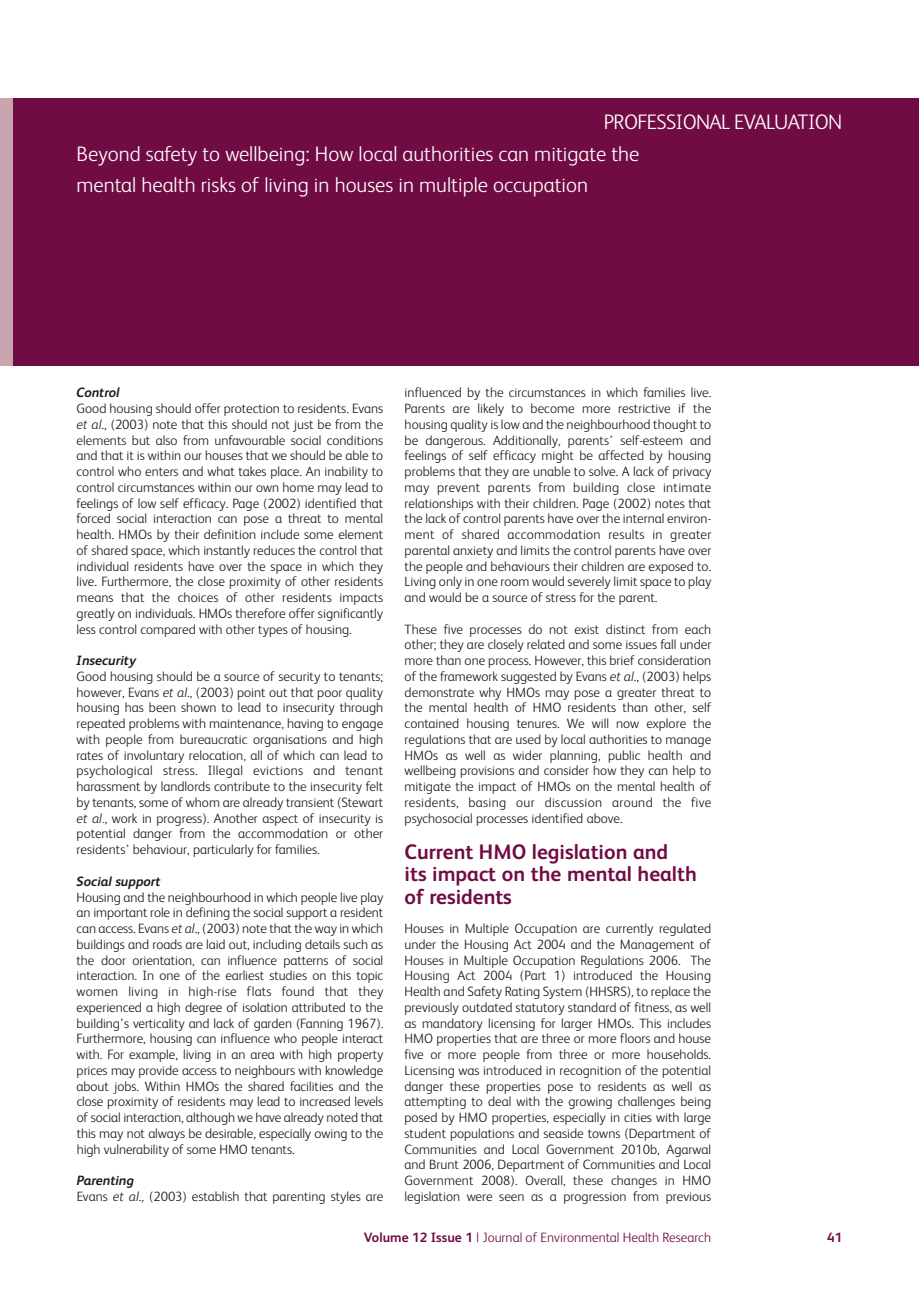
<style>
.page{position:relative;width:919px;height:1289px;background:#fff}
.page>*{position:absolute;margin:0;border:0;box-sizing:border-box;transform-origin:0 0}
.t1{font:300 21px/31.5px "FS Albert";color:#fff}
.t2{font:700 21px/22.5px "FS Albert";color:#710b43}
.t3{font:300 13.5px/15.8px "FS Albert";color:#1c1b1e;text-align:justify}
.t4{font:300 13.5px "FS Albert";color:#710b43}
.t5{font:italic 700 13.5px "FS Albert";color:#1c1b1e}
.t6{font:700 13.5px "FS Albert";color:#710b43}
.s1{font-style:italic}
.s2{font-weight:700}
.s3{font-weight:700;font-style:italic}
</style>
<div class="page">
<div style="left:13px;top:98px;width:905px;height:268px;background:#710b43"></div>
<div style="left:0;top:98px;width:13px;height:268px;background:#c6a5af"></div>
<h1 class="t1" style="left:77px;top:109px;width:767px;text-indent:527px">PROFESSIONAL EVALUATION<br>Beyond safety to wellbeing: How local authorities can mitigate the<br>mental health risks of living in houses in multiple occupation</h1>
<p class="t3" style="left:404px;top:386px;width:308px">influenced by the circumstances in which families live.<br>Parents are likely to become more restrictive if the housing quality is low and the neighbourhood thought to be dangerous. Additionally, parents’ self-esteem and feelings of self efficacy might be affected by housing problems that they are unable to solve. A lack of privacy may prevent parents from building close intimate relationships with their children. Page (2002) notes that the lack of control parents have over the internal environ&shy;ment of shared accommodation results in greater parental anxiety and limits the control parents have over the people and behaviours their children are exposed to.<br>Living only in one room would severely limit space to play and would be a source of stress for the parent.</p>
<p class="t3" style="left:404px;top:622px;width:308px">These five processes do not exist distinct from each other; they are closely related and some issues fall under more than one process. However, this brief consideration of the framework suggested by Evans <span class="s1">et al</span>., (2003) helps demonstrate why HMOs may pose a greater threat to the mental health of HMO residents than other, self contained housing tenures. We will now explore the regulations that are used by local authorities to manage HMOs as well as wider planning, public health and wellbeing provisions and consider how they can help to mitigate the impact of HMOs on the mental health of residents, basing our discussion around the five psychosocial processes identified above.</p>
<h1 class="t2" style="left:404px;top:842px;width:294px">Current HMO legislation and<br>its impact on the mental health of residents</h1>
<p class="t3" style="left:404px;top:921px;width:308px">Houses in Multiple Occupation are currently regulated under the Housing Act 2004 and the Management of Houses in Multiple Occupation Regulations 2006. The Housing Act 2004 (Part 1) introduced the Housing Health and Safety Rating System (HHSRS), to replace the previously outdated statutory standard of fitness, as well as mandatory licensing for larger HMOs. This includes HMO properties that are three or more floors and house five or more people from three or more households.<br>Licensing was introduced in recognition of the potential danger these properties pose to residents as well as attempting to deal with the growing challenges being posed by HMO properties, especially in cities with large student populations and seaside towns (Department of Communities and Local Government 2010b, Agarwal and Brunt 2006, Department of Communities and Local Government 2008). Overall, these changes in HMO legislation were seen as a progression from previous</p>
<p class="t4" style="left:364px;top:1232px;width:349px"><span class="s2">Volume 12 Issue 1</span> | Journal of Environmental Health Research</p>
<p class="t6" style="left:827px;top:1232px;width:17px">41</p>
<p class="t5" style="left:77px;top:388px;width:45px">Control</p>
<p class="t3" style="left:77px;top:402px;width:308px">Good housing should offer protection to residents. Evans <span class="s1">et al</span>., (2003) note that this should not just be from the elements but also from unfavourable social conditions and that it is within our houses that we should be able to control who enters and what takes place. An inability to control circumstances within our own home may lead to feelings of low self efficacy. Page (2002) identified that forced social interaction can pose a threat to mental health. HMOs by their definition include some element of shared space, which instantly reduces the control that individual residents have over the space in which they live. Furthermore, the close proximity of other residents means that the choices of other residents impacts greatly on individuals. HMOs therefore offer significantly less control compared with other types of housing.</p>
<p class="t5" style="left:77px;top:655px;width:61px">Insecurity</p>
<p class="t3" style="left:77px;top:669px;width:308px">Good housing should be a source of security to tenants; however, Evans <span class="s1">et al</span>., (2003) point out that poor quality housing has been shown to lead to insecurity through repeated problems with maintenance, having to engage with people from bureaucratic organisations and high rates of involuntary relocation, all of which can lead to psychological stress. Illegal evictions and tenant harassment by landlords contribute to the insecurity felt by tenants, some of whom are already transient (Stewart <span class="s1">et al.</span>, work in progress). Another aspect of insecurity is potential danger from the accommodation or other residents’ behaviour, particularly for families.</p>
<p class="t5" style="left:77px;top:876px;width:86px">Social support</p>
<p class="t3" style="left:77px;top:890px;width:308px">Housing and the neighbourhood in which people live play an important role in defining the social support a resident can access. Evans <span class="s1">et al</span>., (2003) note that the way in which buildings and roads are laid out, including details such as the door orientation, can influence patterns of social interaction. In one of the earliest studies on this topic women living in high-rise flats found that they experienced a high degree of isolation attributed to the building’s verticality and lack of garden (Fanning 1967).<br>Furthermore, housing can influence who people interact with. For example, living in an area with high property prices may provide access to neighbours with knowledge about jobs. Within HMOs the shared facilities and the close proximity of residents may lead to increased levels of social interaction, although we have already noted that this may not always be desirable, especially owing to the high vulnerability of some HMO tenants.</p>
<p class="t3" style="left:77px;top:1173px;width:308px"><span class="s3">Parenting<br></span>Evans <span class="s1">et al</span>., (2003) establish that parenting styles are</p>
</div>
